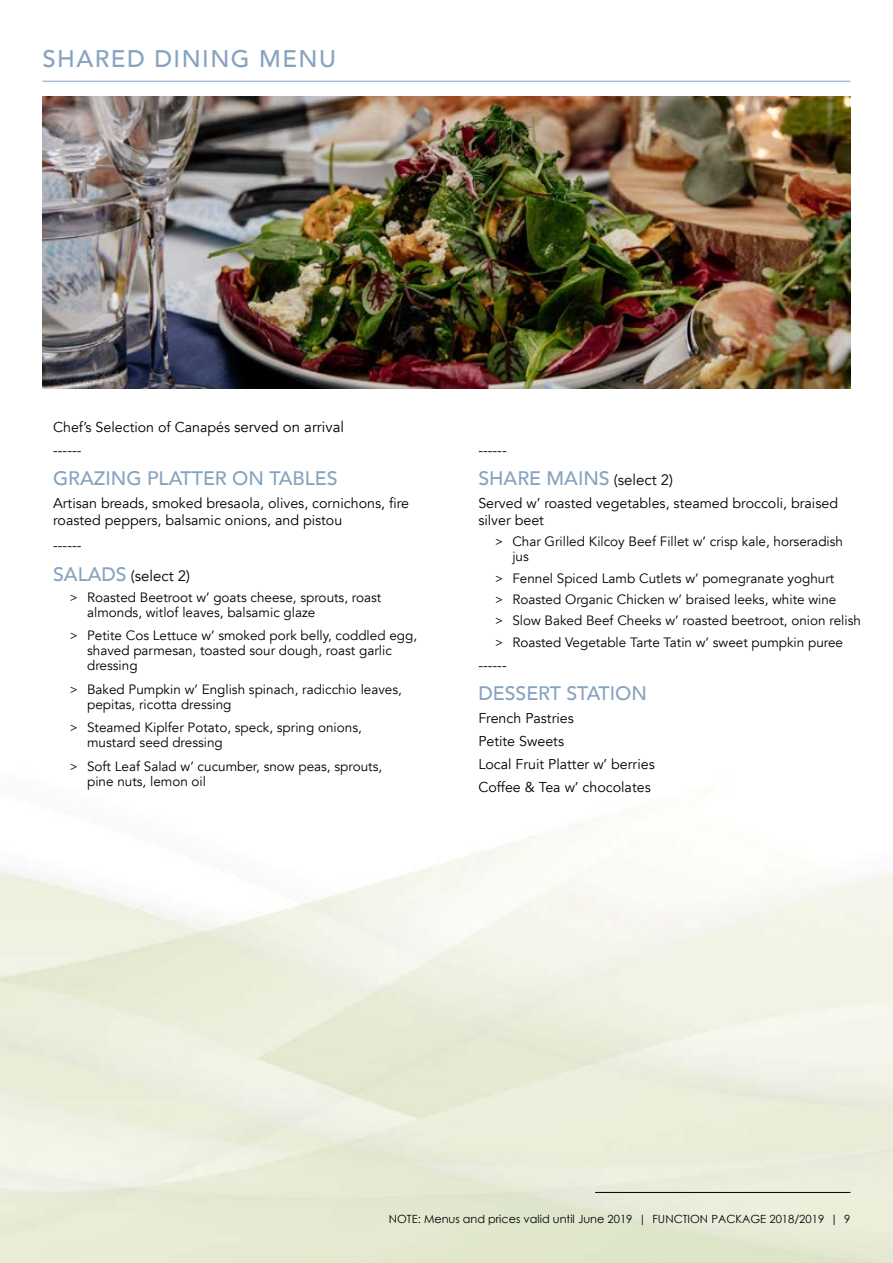
<style>
.page{position:relative;width:893px;height:1263px;background:#fff}
.page>*{position:absolute;margin:0;border:0;box-sizing:border-box;transform-origin:0 0}
.t1{font:500 24px "Avenir";letter-spacing:.06em;color:#86a3c0}
.t2{font:500 19.5px "Avenir";color:#86a3c0}
.t3{font:15px "Avenir";color:#000}
.t4{font:14.25px/22.8px "Avenir";color:#000}
.t5{font:13.5px/15px "Avenir";color:#000}
.t6{font:11.25px "Century Gothic";color:#000}
.s1{font-size:15px}
.s2{font-weight:500;font-size:19.5px;color:#86a3c0}
.s3{font-family:"Century Gothic";font-size:12px}
.s4{font-weight:400;font-size:15px;color:#000}
</style>
<div class="page">
<img style="left:0;top:370px;width:893px;height:893px">
<hr style="left:595px;top:1192px;width:255px;height:1px;background:#000">
<hr style="left:43px;top:81px;width:807px;height:1px;background:#86a3c0">
<img style="left:43px;top:97px;width:807px;height:291px">
<h1 class="t1" style="left:43px;top:37px;width:295px">SHARED DINING MENU</h1>
<p class="t4" style="left:53px;top:416px;width:293px">Chef’s Selection of Canapés <span class="s1">served on arrival </span>------</p>
<h2 class="t2" style="left:53px;top:462px;width:286px">GRAZING PLATTER ON TABLES</h2>
<p class="t4" style="left:53px;top:495px;width:358px;line-height:16.5px">Artisan breads, smoked bresaola, olives, cornichons, fire roasted peppers, balsamic onions, and pistou</p>
<p class="t4" style="left:53px;top:534px;width:30px">------</p>
<p class="t3" style="left:53px;top:566px;width:139px"><span class="s2">SALADS</span> (select 2)</p>
<p class="t5" style="left:87px;top:590px;width:296px;text-indent:-17px"><span class="s3">&gt;</span> Roasted Beetroot w’ goats cheese, sprouts, roast almonds, witlof leaves, balsamic glaze</p>
<p class="t5" style="left:87px;top:628px;width:332px;text-indent:-17px"><span class="s3">&gt;</span> Petite Cos Lettuce w’ smoked pork belly, coddled egg, shaved parmesan, toasted sour dough, roast garlic dressing</p>
<p class="t5" style="left:87px;top:682px;width:316px;text-indent:-17px"><span class="s3">&gt;</span> Baked Pumpkin w’ English spinach, radicchio leaves, pepitas, ricotta dressing</p>
<p class="t5" style="left:87px;top:720px;width:276px;text-indent:-17px"><span class="s3">&gt;</span> Steamed Kiplfer Potato, speck, spring onions, mustard seed dressing</p>
<p class="t5" style="left:87px;top:759px;width:297px;text-indent:-17px"><span class="s3">&gt;</span> Soft Leaf Salad w’ cucumber, snow peas, sprouts, pine nuts, lemon oil</p>
<p class="t4" style="left:478px;top:439px;width:30px">------</p>
<h2 class="t2" style="left:478px;top:462px;width:196px">SHARE MAINS <span class="s4">(select 2)</span></h2>
<p class="t4" style="left:478px;top:495px;width:361px;line-height:16.5px">Served w’ roasted vegetables, steamed broccoli, braised silver beet</p>
<p class="t5" style="left:512px;top:534px;width:332px;text-indent:-17px"><span class="s3">&gt;</span> Char Grilled Kilcoy Beef Fillet w’ crisp kale, horseradish jus</p>
<p class="t5" style="left:495px;top:567px;width:367px;line-height:21.5px"><span class="s3">&gt;</span> Fennel Spiced Lamb Cutlets w’ pomegranate yoghurt<br><span class="s3">&gt;</span> Roasted Organic Chicken w’ braised leeks, white wine<br><span class="s3">&gt;</span> Slow Baked Beef Cheeks w’ roasted beetroot, onion relish <span class="s3">&gt;</span> Roasted Vegetable Tarte Tatin w’ sweet pumpkin puree</p>
<p class="t4" style="left:478px;top:653px;width:30px">------</p>
<h2 class="t2" style="left:478px;top:677px;width:170px">DESSERT STATION</h2>
<p class="t4" style="left:478px;top:707px;width:178px">French Pastries<br>Petite Sweets<br>Local Fruit Platter w’ berries<br>Coffee &amp; Tea w’ chocolates</p>
<p class="t6" style="left:389px;top:1211px;width:463px">NOTE: Menus and prices valid until June 2019 | FUNCTION PACKAGE 2018/2019 | 9</p>
</div>
